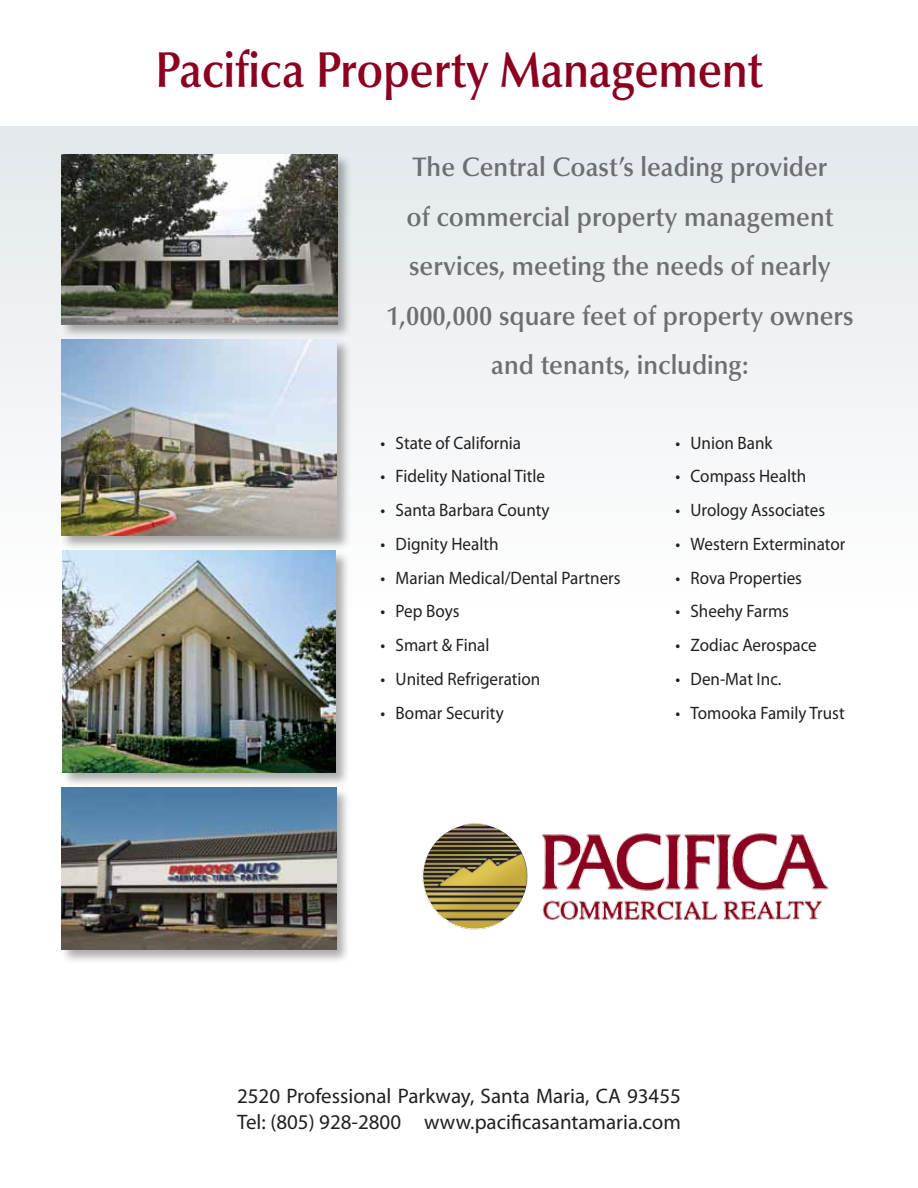
<style>
.page{position:relative;width:918px;height:1188px;background:#fff}
.page>*{position:absolute;margin:0;border:0;box-sizing:border-box;transform-origin:0 0}
.t1{font:600 50.7px "Optima";letter-spacing:-.01em;color:#8b0021;scale:.9 1}
.t2{font:600 27px/49.5px "Optima";color:#6d6e71;text-align:center;scale:.95 1}
.t3{font:21px/25.2px "Myriad Pro";color:#231f20}
.t4{font:18px "Myriad Pro";color:#231f20;scale:.95 1}
</style>
<div class="page">
<div style="left:0;top:126px;width:918px;height:480px;background:linear-gradient(to bottom,#e2e8eb,#fefefe)"></div>
<div style="left:60px;top:153px;width:293px;height:811px;background:#231f20;opacity:.37"></div>
<img style="left:62px;top:154px;width:276px;height:170px">
<img style="left:62px;top:787px;width:274px;height:162px">
<img style="left:62px;top:339px;width:275px;height:197px">
<img style="left:63px;top:551px;width:273px;height:221px">
<img style="left:422px;top:823px;width:407px;height:107px">
<h1 class="t1" style="left:155px;top:40px;width:677px">Pacifica Property Management</h1>
<h2 class="t2" style="left:386px;top:143px;width:494px">The Central Coast’s leading provider<br>of commercial property management services, meeting the needs of nearly 1,000,000 square feet of property owners and tenants, including:</h2>
<p class="t4" style="left:381px;top:432px;width:149px">• State of California</p>
<p class="t4" style="left:381px;top:465px;width:174px">• Fidelity National Title</p>
<p class="t4" style="left:381px;top:499px;width:179px">• Santa Barbara County</p>
<p class="t4" style="left:381px;top:533px;width:126px">• Dignity Health</p>
<p class="t4" style="left:381px;top:567px;width:254px">• Marian Medical/Dental Partners</p>
<p class="t4" style="left:381px;top:600px;width:85px">• Pep Boys</p>
<p class="t4" style="left:381px;top:634px;width:116px">• Smart &amp; Final</p>
<p class="t4" style="left:381px;top:668px;width:170px">• United Refrigeration</p>
<p class="t4" style="left:381px;top:702px;width:131px">• Bomar Security</p>
<p class="t4" style="left:676px;top:432px;width:104px">• Union Bank</p>
<p class="t4" style="left:676px;top:465px;width:139px">• Compass Health</p>
<p class="t4" style="left:676px;top:499px;width:159px">• Urology Associates</p>
<p class="t4" style="left:676px;top:533px;width:180px">• Western Exterminator</p>
<p class="t4" style="left:676px;top:567px;width:135px">• Rova Properties</p>
<p class="t4" style="left:676px;top:600px;width:121px">• Sheehy Farms</p>
<p class="t4" style="left:676px;top:634px;width:150px">• Zodiac Aerospace</p>
<p class="t4" style="left:676px;top:668px;width:113px">• Den-Mat Inc.</p>
<p class="t4" style="left:676px;top:702px;width:180px">• Tomooka Family Trust</p>
<p class="t3" style="left:237px;top:1083px;width:445px">2520 Professional Parkway, Santa Maria, CA 93455<br>Tel: (805) 928-2800 www.pacifi casantamaria.com</p>
</div>
